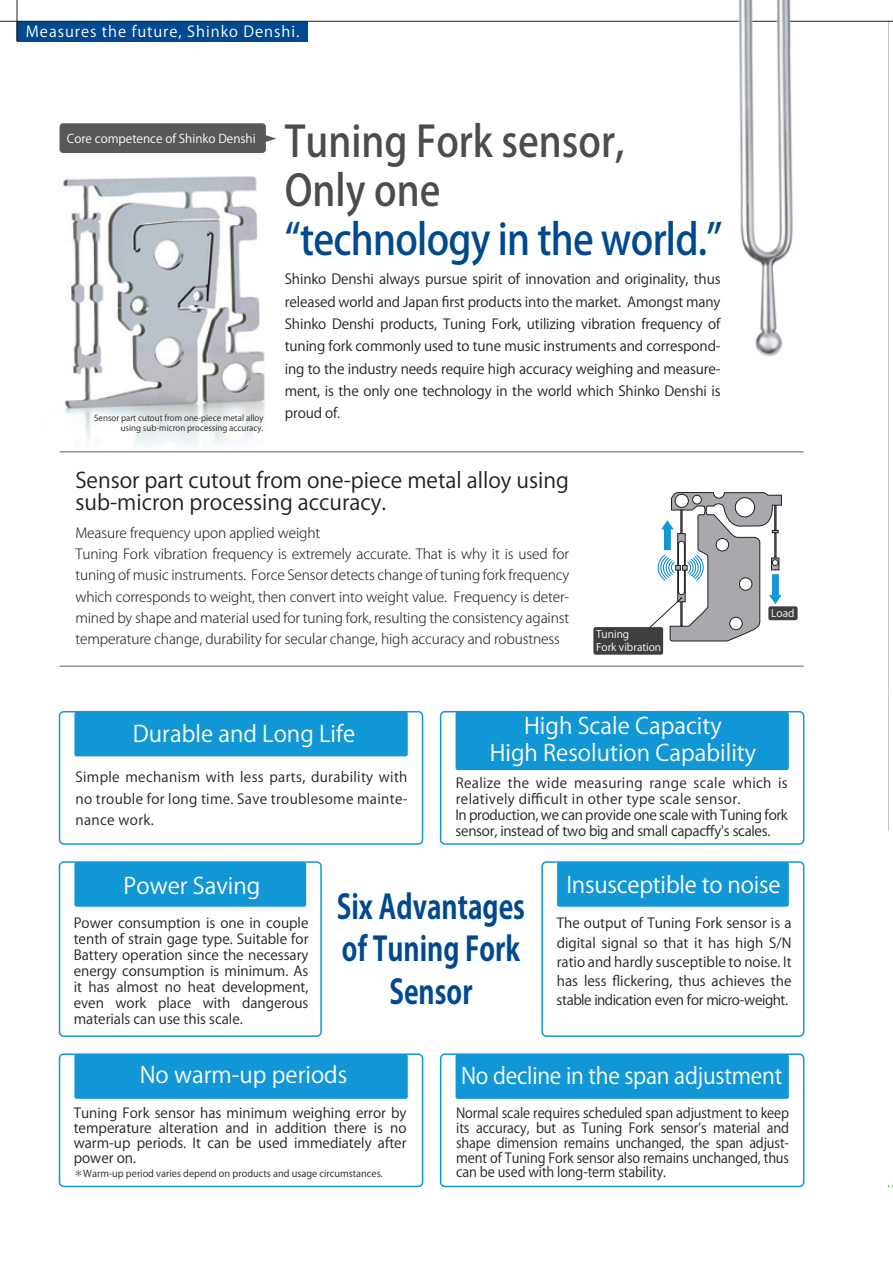
<style>
.page{position:relative;width:893px;height:1263px;background:#fff}
.page>*{position:absolute;margin:0;border:0;box-sizing:border-box;transform-origin:0 0}
.t1{font:500 42.45px/48.9px "Koz Go Pro";color:#4b4c4d;scale:.9 1}
.t2{font:500 42.45px "Koz Go Pro";letter-spacing:-.02em;color:#01498e;scale:.9 1}
.t3{font:700 33.15px/42.5px "Koz Go Pro";color:#01498e;text-align:center;scale:.8 1}
.t4{font:22.5px/27px "Koz Go Pro";color:#fff;text-align:center}
.t5{font:22.5px "Koz Go Pro";color:#fff;scale:.95 1}
.t6{font:21.3px/22.4px "Koz Go Pro";color:#231f20}
.t7{font:15px "Koz Go Pro";letter-spacing:.065em;color:#fff}
.t8{font:13.8px/15.9px "Koz Go Pro";color:#231f20;text-align:justify}
.t9{font:300 13.8px/21.3px "Koz Go Pro";letter-spacing:-.01em;color:#231f20}
.t10{font:13.8px/14.9px "Koz Go Pro";color:#231f20;text-align:justify;scale:.95 1}
.t11{font:12px "Koz Go Pro";color:#fff}
.t12{font:10.5px/12.6px "Koz Go Pro";color:#fff}
.t13{font:9.6px "Koz Go Pro";color:#231f20}
.t14{font:8.25px/9.9px "Koz Go Pro";color:#231f20;text-align:right}
</style>
<div class="page">
<svg style="left:888px;top:20px;width:5px;height:811px"></svg>
<img style="left:892px;top:21px;width:1px;height:810px">
<img style="left:59px;top:123px;width:250px;height:330px">
<div style="left:59px;top:1053px;width:364px;height:134px;border:2px solid #1197d6;border-radius:4px"></div>
<div style="left:440px;top:1053px;width:364px;height:134px;border:2px solid #1197d6;border-radius:4px"></div>
<div style="left:59px;top:861px;width:263px;height:176px;border:2px solid #1197d6;border-radius:4px"></div>
<div style="left:541px;top:861px;width:263px;height:176px;border:2px solid #1197d6;border-radius:4px"></div>
<div style="left:440px;top:711px;width:364px;height:134px;border:2px solid #1197d6;border-radius:4px"></div>
<div style="left:59px;top:711px;width:364px;height:134px;border:2px solid #1197d6;border-radius:4px"></div>
<div style="left:74px;top:712px;width:334px;height:44px;background:#1197d6;border-radius:2px"></div>
<div style="left:456px;top:712px;width:333px;height:58px;background:#1197d6;border-radius:2px"></div>
<div style="left:74px;top:862px;width:232px;height:45px;background:#1197d6;border-radius:2px"></div>
<div style="left:557px;top:862px;width:232px;height:45px;background:#1197d6;border-radius:2px"></div>
<div style="left:74px;top:1054px;width:334px;height:45px;background:#1197d6;border-radius:2px"></div>
<div style="left:456px;top:1054px;width:333px;height:45px;background:#1197d6;border-radius:2px"></div>
<div style="left:17px;top:21px;width:291px;height:20px;background:#01498e"></div>
<hr style="left:0;top:21px;width:888px;height:1px;background:#231f20">
<svg style="left:649px;top:492px;width:133px;height:149px"></svg>
<div style="left:60px;top:123px;width:206px;height:30px;background:#57585a;border-radius:4px"></div>
<div style="left:768px;top:606px;width:30px;height:14px;background:#3e3e3f;border-radius:2px"></div>
<img style="left:704px;top:0;width:123px;height:357px">
<div style="left:593px;top:627px;width:70px;height:28px;background:#3e3e3f;border-radius:2px"></div>
<hr style="left:60px;top:451px;width:744px;height:1px;background:#939598">
<hr style="left:60px;top:665px;width:744px;height:2px;background:#939598">
<hr style="left:17px;top:0;width:1px;height:41px;background:#231f20">
<svg style="left:266px;top:135px;width:10px;height:7px"></svg>
<p class="t7" style="left:26px;top:22px;width:275px">Measures the future, Shinko Denshi.</p>
<p class="t11" style="left:67px;top:131px;width:190px">Core competence of Shinko Denshi</p>
<p class="t14" style="left:94px;top:413px;width:171px">Sensor part cutout from one-piece metal alloy using sub-micron processing accuracy.</p>
<h1 class="t1" style="left:285px;top:119px;width:379px">Tuning Fork sensor,<br>Only one</h1>
<h1 class="t2" style="left:285px;top:212px;width:488px">“technology in the world.”</h1>
<p class="t8" style="left:285px;top:268px;width:437px;line-height:22.4px">Shinko Denshi always pursue spirit of innovation and originality, thus released world and Japan first products into the market. Amongst many Shinko Denshi products, Tuning Fork, utilizing vibration frequency of tuning fork commonly used to tune music instruments and correspond&shy;ing to the industry needs require high accuracy weighing and measure&shy;ment, is the only one technology in the world which Shinko Denshi is proud of.</p>
<h3 class="t6" style="left:75px;top:470px;width:495px">Sensor part cutout from one-piece metal alloy using sub-micron processing accuracy.</h3>
<p class="t9" style="left:75px;top:522px;width:495px">Measure frequency upon applied weight<br>Tuning Fork vibration frequency is extremely accurate. That is why it is used for tuning of music instruments. Force Sensor detects change of tuning fork frequency which corresponds to weight, then convert into weight value. Frequency is deter&shy;mined by shape and material used for tuning fork, resulting the consistency against temperature change, durability for secular change, high accuracy and robustness</p>
<p class="t12" style="left:596px;top:628px;width:67px">Tuning<br>Fork vibration</p>
<p class="t12" style="left:771px;top:607px;width:25px">Load</p>
<h3 class="t4" style="left:133px;top:721px;width:224px">Durable and Long Life</h3>
<h3 class="t4" style="left:490px;top:713px;width:268px">High Scale Capacity<br>High Resolution Capability</h3>
<p class="t8" style="left:75px;top:767px;width:334px;line-height:21.3px">Simple mechanism with less parts, durability with no trouble for long time. Save troublesome mainte&shy;nance work.</p>
<p class="t8" style="left:456px;top:776px;width:334px;text-align:left">Realize the wide measuring range scale which is relatively difficult in other type scale sensor.<br>In production, we can provide one scale with Tuning fork sensor, instead of two big and small capacffy's scales.</p>
<h3 class="t4" style="left:124px;top:872px;width:138px">Power Saving</h3>
<h3 class="t4" style="left:566px;top:872px;width:216px">Insusceptible to noise</h3>
<h2 class="t3" style="left:337px;top:887px;width:237px">Six Advantages of Tuning Fork<br>Sensor</h2>
<p class="t8" style="left:557px;top:914px;width:236px;line-height:19.2px">The output of Tuning Fork sensor is a digital signal so that it has high S/N ratio and hardly susceptible to noise. It has less flickering, thus achieves the stable indication even for micro-weight.</p>
<p class="t8" style="left:74px;top:916px;width:236px">Power consumption is one in couple tenth of strain gage type. Suitable for Battery operation since the necessary energy consumption is minimum. As it has almost no heat development, even work place with dangerous materials can use this scale.</p>
<h3 class="t4" style="left:140px;top:1061px;width:209px">No warm-up periods</h3>
<h3 class="t5" style="left:461px;top:1061px;width:340px">No decline in the span adjustment</h3>
<p class="t8" style="left:74px;top:1106px;width:334px;line-height:14.9px">Tuning Fork sensor has minimum weighing error by temperature alteration and in addition there is no warm-up periods. It can be used immediately after power on.</p>
<p class="t13" style="left:74px;top:1168px;width:311px">＊Warm-up period varies depend on products and usage circumstances.</p>
<p class="t10" style="left:456px;top:1106px;width:352px">Normal scale requires scheduled span adjustment to keep its accuracy, but as Tuning Fork sensor’s material and shape dimension remains unchanged, the span adjust&shy;ment of Tuning Fork sensor also remains unchanged, thus can be used with long-term stability.</p>
</div>
